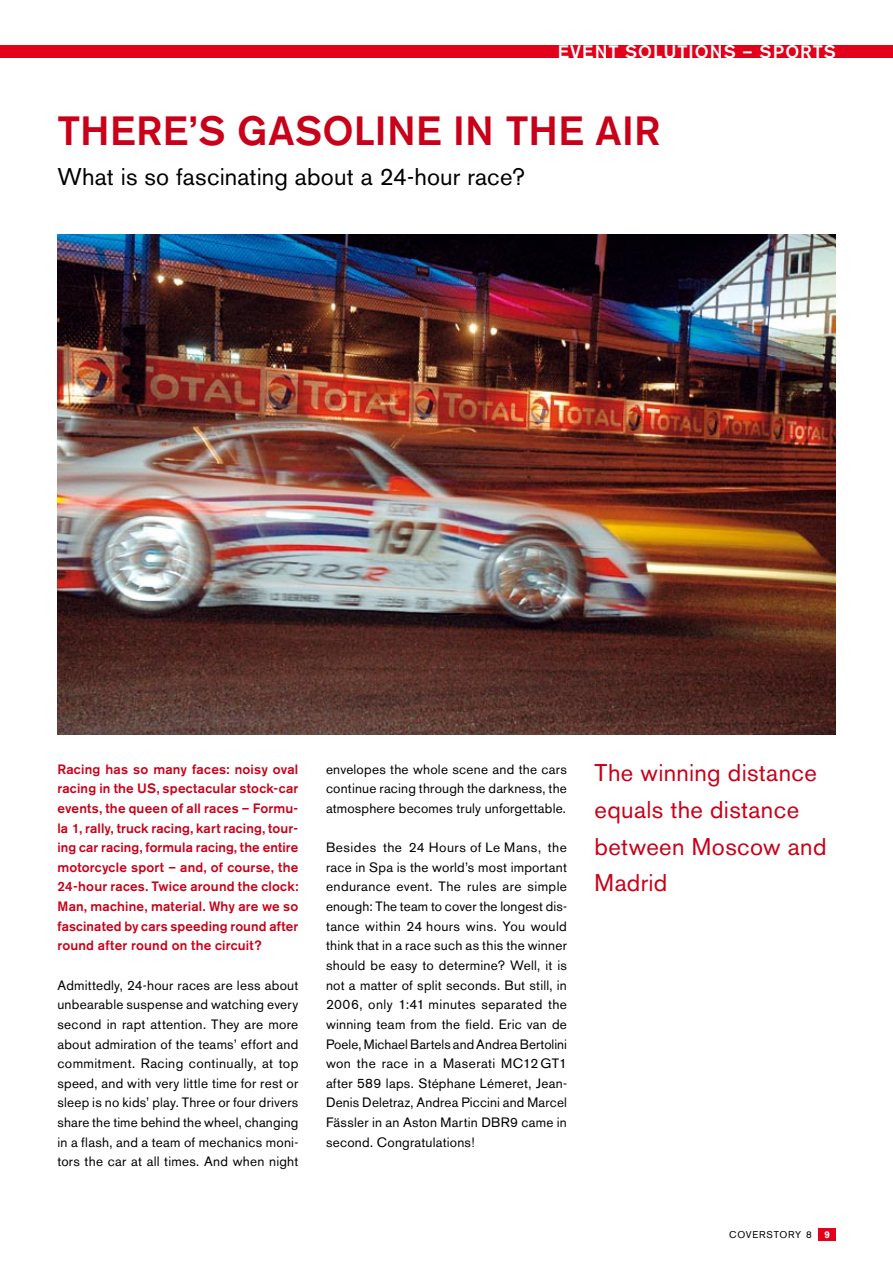
<style>
.page{position:relative;width:893px;height:1263px;background:#fff}
.page>*{position:absolute;margin:0;border:0;box-sizing:border-box;transform-origin:0 0}
.t1{font:500 40.5px "Akzidenz Grotesk BQ";letter-spacing:.01em;color:#c90019}
.t2{font:24px/36.8px "Akzidenz Grotesk BQ";letter-spacing:.015em;color:#c90019}
.t3{font:24px "Akzidenz Grotesk BQ";letter-spacing:.005em;color:#000}
.t4{font:500 18px "Akzidenz Grotesk BQ";letter-spacing:.06em;color:#fff}
.t5{font:13.5px/19.6px "Akzidenz Grotesk BQ";letter-spacing:.015em;color:#000;text-align:justify}
.t6{font:500 13.5px/19.6px "Akzidenz Grotesk BQ";letter-spacing:.015em;color:#c90019;text-align:justify}
.t7{font:9.75px "Akzidenz Grotesk BQ";color:#000}
</style>
<div class="page">
<div style="left:0;top:45px;width:893px;height:12px;background:#e2001a"></div>
<div style="left:819px;top:1228px;width:17px;height:13px;background:#e2001a"></div>
<img style="left:57px;top:234px;width:779px;height:500px">
<h3 class="t4" style="left:558px;top:41px;width:280px">Event solutions – Sports</h3>
<h1 class="t1" style="left:57px;top:106px;width:604px">There’s gasoline in the air</h1>
<h2 class="t3" style="left:57px;top:162px;width:469px">What is so fascinating about a 24-hour race?</h2>
<p class="t6" style="left:57px;top:759px;width:242px">Racing has so many faces: noisy oval racing in the US, spectacular stock-car events, the queen of all races – Formu&shy;la 1, rally, truck racing, kart racing, tour&shy;ing car racing, formula racing, the entire motorcycle sport – and, of course, the 24-hour races. Twice around the clock:<br>Man, machine, material. Why are we so fascinated by cars speeding round after round after round on the circuit?</p>
<p class="t5" style="left:57px;top:975px;width:242px">Admittedly, 24-hour races are less about unbearable suspense and watching every second in rapt attention. They are more about admiration of the teams’ effort and commitment. Racing continually, at top speed, and with very little time for rest or sleep is no kids’ play. Three or four drivers share the time behind the wheel, changing in a flash, and a team of mechanics moni&shy;tors the car at all times. And when night</p>
<p class="t5" style="left:326px;top:759px;width:242px">envelopes the whole scene and the cars continue racing through the darkness, the atmosphere becomes truly unforgettable.</p>
<p class="t5" style="left:326px;top:838px;width:242px">Besides the 24 Hours of Le Mans, the race in Spa is the world’s most important endurance event. The rules are simple enough: The team to cover the longest dis&shy;tance within 24 hours wins. You would think that in a race such as this the winner should be easy to determine? Well, it is not a matter of split seconds. But still, in 2006, only 1:41 minutes separated the winning team from the field. Eric van de Poele, Michael Bartels and Andrea Bertolini won the race in a Maserati MC12 GT1 after 589 laps. Stéphane Lémeret, Jean-Denis Deletraz, Andrea Piccini and Marcel Fässler in an Aston Martin DBR9 came in second. Congratulations!</p>
<h2 class="t2" style="left:595px;top:755px;width:233px">The winning distance equals the distance between Moscow and<br>Madrid</h2>
<p class="t7" style="left:729px;top:1229px;width:17px">COVER</p>
<p class="t7" style="left:766px;top:1229px;width:16px">STORY</p>
<p class="t7" style="left:806px;top:1229px;width:7px">8</p>
</div>
